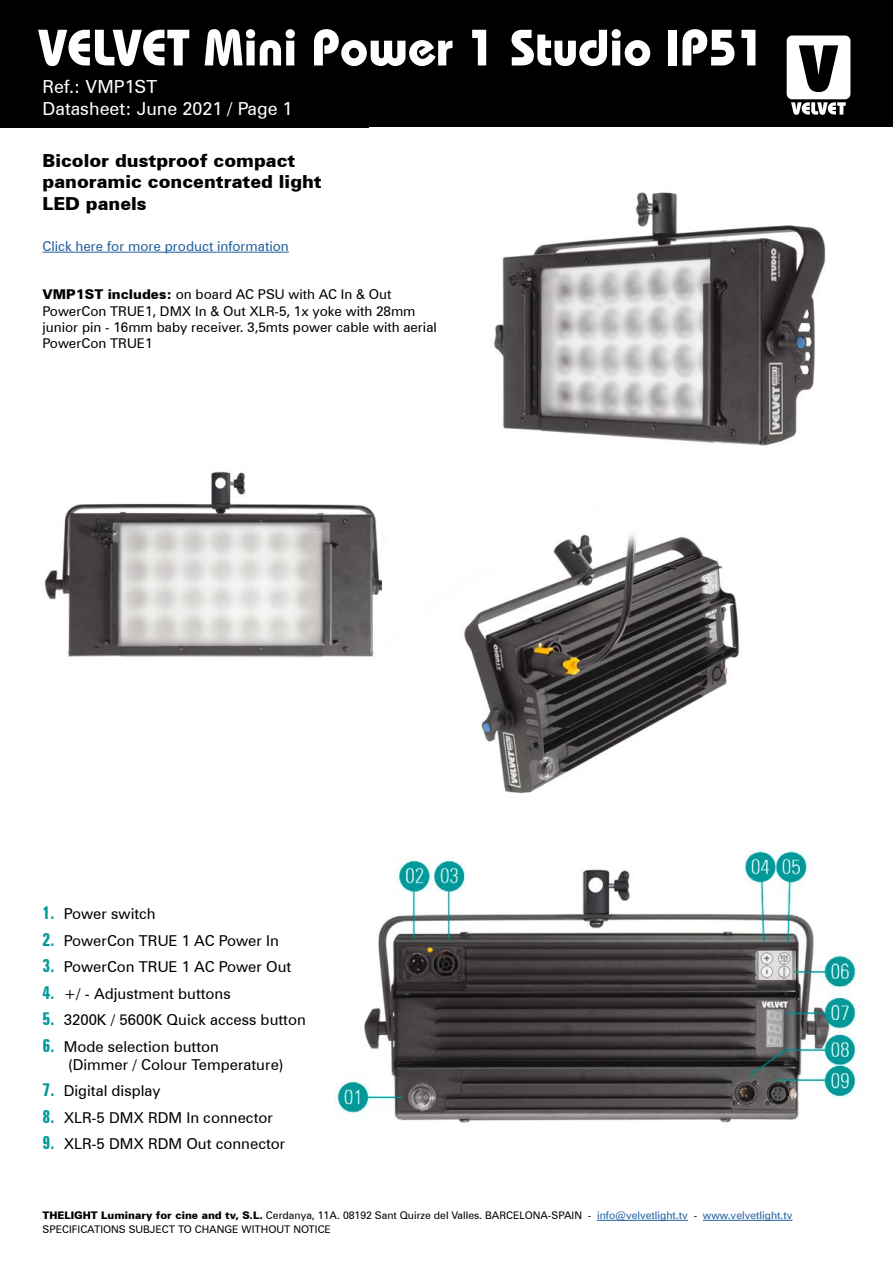
<style>
.page{position:relative;width:893px;height:1263px;background:#fff}
.page>*{position:absolute;margin:0;border:0;box-sizing:border-box;transform-origin:0 0}
.t1{font:700 51px "Bauhaus Std";color:#fff}
.t2{font:900 18px/21.6px "Zurich BT";color:#000}
.t3{font:18px/21.6px "Zurich BT";color:#fff}
.t4{font:15px/18px "Zurich BT";color:#000}
.t5{font:13.5px/16.2px "Zurich BT";color:#000}
.t6{font:13.5px "Zurich BT";color:#215e9e}
.t7{font:10.5px/13.5px "Zurich BT";color:#000}
.s1{font-weight:900}
.s2{font-family:"Arial"}
.s3{font-weight:700;font-stretch:extra-condensed;font-size:18px;color:#00999a}
.s4{color:#215e9e}
</style>
<div class="page">
<div style="left:0;top:0;width:893px;height:128px;background:#000"></div>
<hr style="left:597px;top:1220px;width:91px;height:1px;background:#215e9e">
<hr style="left:703px;top:1220px;width:89px;height:1px;background:#215e9e">
<svg style="left:787px;top:36px;width:63px;height:79px"></svg>
<img style="left:493px;top:192px;width:333px;height:254px">
<hr style="left:43px;top:252px;width:246px;height:1px;background:#215e9e">
<img style="left:44px;top:471px;width:339px;height:186px">
<img style="left:334px;top:847px;width:529px;height:276px">
<img style="left:464px;top:534px;width:276px;height:260px">
<h1 class="t1" style="left:38px;top:16px;width:728px">VELVET Mini Power 1 Studio IP51</h1>
<p class="t3" style="left:43px;top:76px;width:252px">Ref.: VMP1ST<br>Datasheet: June 2021 / Page 1</p>
<h3 class="t2" style="left:43px;top:149px;width:281px">Bicolor dustproof compact panoramic concentrated light<br>LED panels</h3>
<p class="t6" style="left:43px;top:238px;width:248px">Click here for more product information</p>
<p class="t5" style="left:43px;top:286px;width:396px"><span class="s1">VMP1ST includes:</span> on board AC PSU with AC In <span class="s2">&amp;</span> Out PowerCon TRUE1, DMX In <span class="s2">&amp;</span> Out XLR-5, 1x yoke with 28mm junior pin - 16mm baby receiver. 3,5mts power cable with aerial PowerCon TRUE1</p>
<p class="t4" style="left:43px;top:905px;width:115px"><span class="s3">1.</span> Power switch</p>
<p class="t4" style="left:43px;top:931px;width:238px"><span class="s3">2.</span> PowerCon TRUE 1 AC Power In</p>
<p class="t4" style="left:43px;top:958px;width:250px"><span class="s3">3.</span> PowerCon TRUE 1 AC Power Out</p>
<p class="t4" style="left:43px;top:984px;width:190px"><span class="s3">4.</span> +/ - Adjustment buttons</p>
<p class="t4" style="left:43px;top:1011px;width:265px"><span class="s3">5.</span> 3200K / 5600K Quick access button</p>
<p class="t4" style="left:68px;top:1037px;width:217px;text-indent:-26px"><span class="s3">6.</span> Mode selection button<br>(Dimmer / Colour Temperature)</p>
<p class="t4" style="left:43px;top:1082px;width:120px"><span class="s3">7.</span> Digital display</p>
<p class="t4" style="left:43px;top:1108px;width:232px"><span class="s3">8.</span> XLR-5 DMX RDM In connector</p>
<p class="t4" style="left:43px;top:1135px;width:244px"><span class="s3">9.</span> XLR-5 DMX RDM Out connector</p>
<p class="t7" style="left:43px;top:1209px;width:751px"><span class="s1">THELIGHT Luminary for cine and tv, S.L.</span> Cerdanya, 11A. 08192 Sant Quirze del Valles. BARCELONA-SPAIN - <span class="s4">info@velvetlight.tv</span> - <span class="s4">www.velvetlight.tv<br></span>SPECIFICATIONS SUBJECT TO CHANGE WITHOUT NOTICE</p>
</div>
